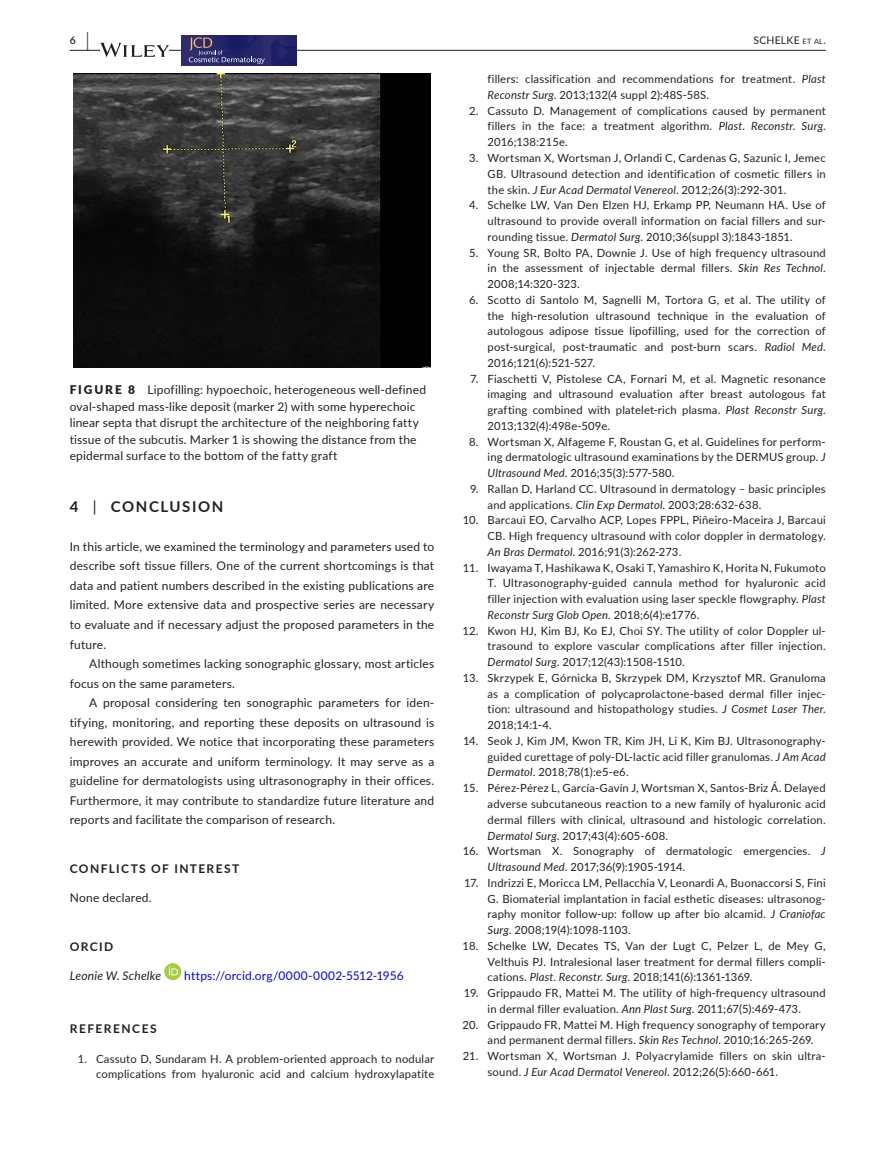
<style>
.page{position:relative;width:893px;height:1174px;background:#fff}
.page>*{position:absolute;margin:0;border:0;box-sizing:border-box;transform-origin:0 0}
.t1{font:700 15px "Lato";letter-spacing:.11em;color:#231f20}
.t2{font:12px/19.5px "Lato";letter-spacing:.015em;color:#231f20;text-align:justify}
.t3{font:12px "Lato";letter-spacing:.01em;color:#00f}
.t4{font:700 12px "Lato";letter-spacing:.115em;color:#231f20}
.t5{font:italic 12px "Lato";letter-spacing:.015em;color:#231f20}
.t6{font:11.25px/15.8px "Lato";letter-spacing:.015em;color:#231f20;text-align:justify}
.t7{font:10.5px "Lato";letter-spacing:.015em;color:#231f20}
.t8{font:600 10.5px "Lato";color:#231f20}
.s1{font-size:19.5px}
.s2{font-size:7.35px}
.s3{font-weight:900}
.s4{font-weight:400}
.s5{font-style:italic}
</style>
<div class="page">
<hr style="left:70px;top:50px;width:756px;height:1px;background:#231f20">
<svg style="left:100px;top:43px;width:69px;height:14px"></svg>
<img style="left:181px;top:35px;width:115px;height:30px">
<svg style="left:189px;top:37px;width:76px;height:27px;background:#3c3a73"></svg>
<div style="left:164px;top:963px;width:17px;height:17px;background:#a5cd39;border-radius:50%"></div>
<svg style="left:169px;top:966px;width:9px;height:9px"></svg>
<img style="left:73px;top:73px;width:358px;height:294px">
<p class="t8" style="left:70px;top:33px;width:21px">6 <span class="s1">|</span></p>
<p class="t7" style="left:754px;top:33px;width:74px">SCHELKE <span class="s2">et al</span>.</p>
<p class="t2" style="left:70px;top:381px;width:358px;line-height:16.5px;text-align:left"><span class="s3">FIGURE 8</span> Lipofilling: hypoechoic, heterogeneous well‐defined oval‐shaped mass‐like deposit (marker 2) with some hyperechoic linear septa that disrupt the architecture of the neighboring fatty tissue of the subcutis. Marker 1 is showing the distance from the epidermal surface to the bottom of the fatty graft</p>
<h1 class="t1" style="left:70px;top:495px;width:155px">4 <span class="s4">|</span> CONCLUSION</h1>
<p class="t2" style="left:70px;top:536px;width:366px">In this article, we examined the terminology and parameters used to describe soft tissue fillers. One of the current shortcomings is that data and patient numbers described in the existing publications are limited. More extensive data and prospective series are necessary to evaluate and if necessary adjust the proposed parameters in the future.</p>
<p class="t2" style="left:70px;top:653px;width:366px;text-indent:20px">Although sometimes lacking sonographic glossary, most articles focus on the same parameters.</p>
<p class="t2" style="left:70px;top:692px;width:366px;text-indent:20px">A proposal considering ten sonographic parameters for iden&shy;tifying, monitoring, and reporting these deposits on ultrasound is herewith provided. We notice that incorporating these parameters improves an accurate and uniform terminology. It may serve as a guideline for dermatologists using ultrasonography in their offices.<br>Furthermore, it may contribute to standardize future literature and reports and facilitate the comparison of research.</p>
<p class="t4" style="left:70px;top:859px;width:171px">CONFLICTS OF INTEREST</p>
<p class="t2" style="left:70px;top:887px;width:83px">None declared.</p>
<p class="t4" style="left:70px;top:937px;width:45px">ORCID</p>
<p class="t5" style="left:70px;top:967px;width:93px">Leonie W. Schelke</p>
<p class="t3" style="left:184px;top:967px;width:221px">https://orcid.org/0000-0002-5512-1956</p>
<p class="t4" style="left:70px;top:1020px;width:88px">REFERENCES</p>
<p class="t6" style="left:78px;top:1050px;width:358px;text-align:right">1. Cassuto D, Sundaram H. A problem‐oriented approach to nodular complications from hyaluronic acid and calcium hydroxylapatite</p>
<p class="t6" style="left:488px;top:71px;width:340px">fillers: classification and recommendations for treatment. <span class="s5">Plast<br>Reconstr Surg</span>. 2013;132(4 suppl 2):48S‐58S.</p>
<p class="t6" style="left:488px;top:102px;width:340px;text-indent:-18px">2. Cassuto D. Management of complications caused by permanent fillers in the face: a treatment algorithm. <span class="s5">Plast. Reconstr. Surg</span>.<br>2016;138:215e.</p>
<p class="t6" style="left:488px;top:149px;width:340px;text-indent:-18px">3. Wortsman X, Wortsman J, Orlandi C, Cardenas G, Sazunic I, Jemec GB. Ultrasound detection and identification of cosmetic fillers in the skin. <span class="s5">J Eur Acad Dermatol Venereol</span>. 2012;26(3):292‐301.</p>
<p class="t6" style="left:488px;top:197px;width:340px;text-indent:-18px">4. Schelke LW, Van Den Elzen HJ, Erkamp PP, Neumann HA. Use of ultrasound to provide overall information on facial fillers and sur&shy;rounding tissue. <span class="s5">Dermatol Surg</span>. 2010;36(suppl 3):1843‐1851.</p>
<p class="t6" style="left:488px;top:244px;width:340px;text-indent:-18px">5. Young SR, Bolto PA, Downie J. Use of high frequency ultrasound in the assessment of injectable dermal fillers. <span class="s5">Skin Res Technol</span>.<br>2008;14:320‐323.</p>
<p class="t6" style="left:488px;top:291px;width:340px;text-indent:-18px">6. Scotto di Santolo M, Sagnelli M, Tortora G, et al. The utility of the high‐resolution ultrasound technique in the evaluation of autologous adipose tissue lipofilling, used for the correction of post‐surgical, post‐traumatic and post‐burn scars. <span class="s5">Radiol Med</span>.<br>2016;121(6):521‐527.</p>
<p class="t6" style="left:488px;top:370px;width:340px;text-indent:-17px">7. Fiaschetti V, Pistolese CA, Fornari M, et al. Magnetic resonance imaging and ultrasound evaluation after breast autologous fat grafting combined with platelet‐rich plasma. <span class="s5">Plast Reconstr Surg</span>.<br>2013;132(4):498e‐509e.</p>
<p class="t6" style="left:488px;top:433px;width:340px;text-indent:-19px">8. Wortsman X, Alfageme F, Roustan G, et al. Guidelines for perform&shy;ing dermatologic ultrasound examinations by the DERMUS group. <span class="s5">J Ultrasound Med</span>. 2016;35(3):577‐580.</p>
<p class="t6" style="left:488px;top:480px;width:340px;text-indent:-17px">9. Rallan D, Harland CC. Ultrasound in dermatology – basic principles and applications. <span class="s5">Clin Exp Dermatol</span>. 2003;28:632‐638.</p>
<p class="t6" style="left:488px;top:512px;width:340px;text-indent:-25px">10. Barcaui EO, Carvalho ACP, Lopes FPPL, Piñeiro‐Maceira J, Barcaui CB. High frequency ultrasound with color doppler in dermatology.<br><span class="s5">An Bras Dermatol</span>. 2016;91(3):262‐273.</p>
<p class="t6" style="left:488px;top:559px;width:340px;text-indent:-25px">11. Iwayama T, Hashikawa K, Osaki T, Yamashiro K, Horita N, Fukumoto T. Ultrasonography‐guided cannula method for hyaluronic acid filler injection with evaluation using laser speckle flowgraphy. <span class="s5">Plast Reconstr Surg Glob Open</span>. 2018;6(4):e1776.</p>
<p class="t6" style="left:488px;top:622px;width:340px;text-indent:-25px">12. Kwon HJ, Kim BJ, Ko EJ, Choi SY. The utility of color Doppler ul&shy;trasound to explore vascular complications after filler injection.<br><span class="s5">Dermatol Surg</span>. 2017;12(43):1508‐1510.</p>
<p class="t6" style="left:488px;top:669px;width:340px;text-indent:-25px">13. Skrzypek E, Górnicka B, Skrzypek DM, Krzysztof MR. Granuloma as a complication of polycaprolactone‐based dermal filler injec&shy;tion: ultrasound and histopathology studies. <span class="s5">J Cosmet Laser Ther</span>.<br>2018;14:1‐4.</p>
<p class="t6" style="left:488px;top:732px;width:340px;text-indent:-25px">14. Seok J, Kim JM, Kwon TR, Kim JH, Li K, Kim BJ. Ultrasonography‐ guided curettage of poly‐DL‐lactic acid filler granulomas. <span class="s5">J Am Acad Dermatol</span>. 2018;78(1):e5‐e6.</p>
<p class="t6" style="left:488px;top:779px;width:340px;text-indent:-25px">15. Pérez‐Pérez L, García‐Gavín J, Wortsman X, Santos‐Briz Á. Delayed adverse subcutaneous reaction to a new family of hyaluronic acid dermal fillers with clinical, ultrasound and histologic correlation.<br><span class="s5">Dermatol Surg</span>. 2017;43(4):605‐608.</p>
<p class="t6" style="left:488px;top:842px;width:340px;text-indent:-25px">16. Wortsman X. Sonography of dermatologic emergencies. <span class="s5">J<br>Ultrasound Med</span>. 2017;36(9):1905‐1914.</p>
<p class="t6" style="left:487px;top:874px;width:340px;text-indent:-24px">17. Indrizzi E, Moricca LM, Pellacchia V, Leonardi A, Buonaccorsi S, Fini G. Biomaterial implantation in facial esthetic diseases: ultrasonog&shy;raphy monitor follow‐up: follow up after bio alcamid. <span class="s5">J Craniofac Surg</span>. 2008;19(4):1098‐1103.</p>
<p class="t6" style="left:488px;top:937px;width:340px;text-indent:-25px">18. Schelke LW, Decates TS, Van der Lugt C, Pelzer L, de Mey G, Velthuis PJ. Intralesional laser treatment for dermal fillers compli&shy;cations. <span class="s5">Plast. Reconstr. Surg</span>. 2018;141(6):1361‐1369.</p>
<p class="t6" style="left:464px;top:984px;width:363px;text-align:center">19. Grippaudo FR, Mattei M. The utility of high‐frequency ultrasound in dermal filler evaluation. <span class="s5">Ann Plast Surg</span>. 2011;67(5):469‐473.</p>
<p class="t6" style="left:488px;top:1016px;width:340px;text-indent:-25px">20. Grippaudo FR, Mattei M. High frequency sonography of temporary and permanent dermal fillers. <span class="s5">Skin Res Technol</span>. 2010;16:265‐269.</p>
<p class="t6" style="left:488px;top:1047px;width:340px;text-indent:-25px">21. Wortsman X, Wortsman J. Polyacrylamide fillers on skin ultra&shy;sound. <span class="s5">J Eur Acad Dermatol Venereol</span>. 2012;26(5):660‐661.</p>
</div>
